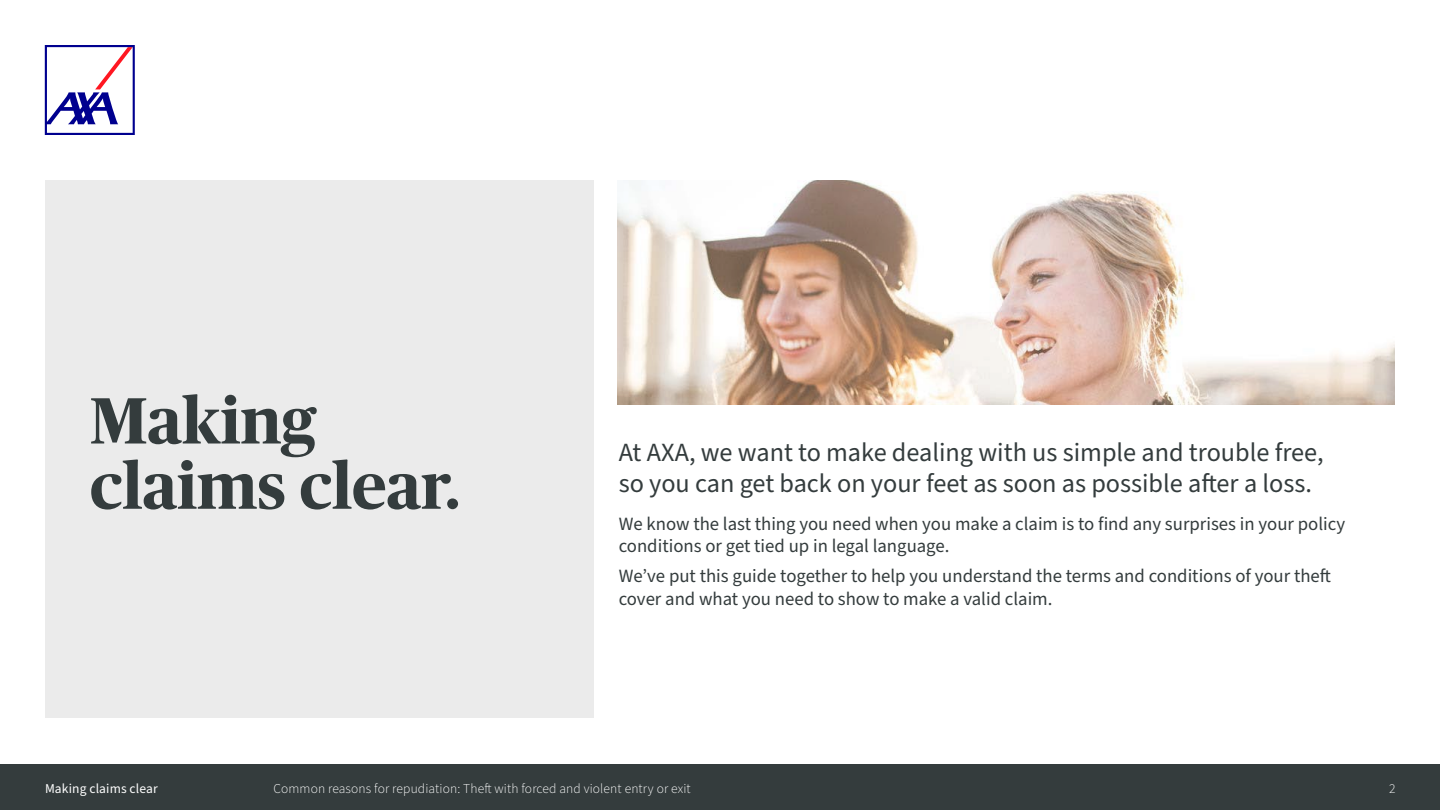
<style>
.page{position:relative;width:1440px;height:810px;background:#fff}
.page>*{position:absolute;margin:0;border:0;box-sizing:border-box;transform-origin:0 0}
.t1{font:700 65.25px/65.2px "Publico Headline";color:#343c3d}
.t2{font:26.25px/31.5px "Source Sans Pro";color:#343c3d}
.t3{font:18.75px/22.5px "Source Sans Pro";color:#343c3d}
.t4{font:300 13.5px "Source Sans Pro";letter-spacing:.01em;color:#fff}
.t5{font:13.5px "Source Sans Pro";letter-spacing:.01em;color:#fff}
</style>
<div class="page">
<div style="left:0;top:765px;width:1440px;height:45px;background:#343c3d"></div>
<div style="left:45px;top:180px;width:548px;height:538px;background:#ebebeb"></div>
<img style="left:618px;top:180px;width:777px;height:225px">
<svg style="left:45px;top:45px;width:90px;height:90px"></svg>
<h1 class="t1" style="left:90px;top:384px;width:372px">Making claims clear.</h1>
<h2 class="t2" style="left:619px;top:437px;width:707px">At AXA, we want to make dealing with us simple and trouble free, so you can get back on your feet as soon as possible after a loss.</h2>
<p class="t3" style="left:619px;top:513px;width:728px">We know the last thing you need when you make a claim is to find any surprises in your policy conditions or get tied up in legal language.</p>
<p class="t3" style="left:619px;top:565px;width:714px">We’ve put this guide together to help you understand the terms and conditions of your theft cover and what you need to show to make a valid claim.</p>
<p class="t5" style="left:45px;top:779px;width:114px">Making claims clear</p>
<p class="t4" style="left:273px;top:779px;width:419px">Common reasons for repudiation: Theft with forced and violent entry or exit</p>
<p class="t4" style="left:1389px;top:779px;width:8px">2</p>
</div>
